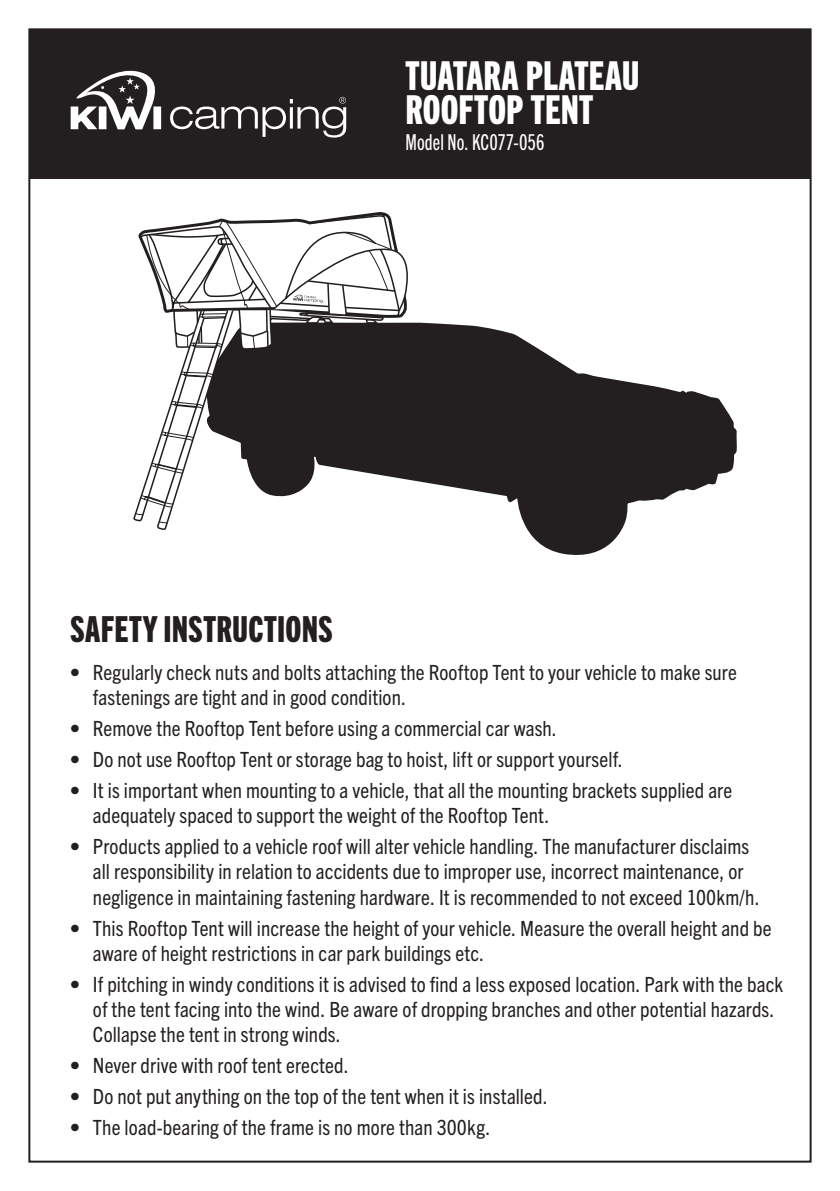
<style>
.page{position:relative;width:840px;height:1191px;background:#fff}
.page>*{position:absolute;margin:0;border:0;box-sizing:border-box;transform-origin:0 0}
.t1{font:40px/34.4px "Trade Gothic Next LT Pro Hv Cm";letter-spacing:.005em;color:#fff}
.t2{font:36px "Trade Gothic Next LT Pro Hv Cm";letter-spacing:.01em;color:#231f20}
.t3{font:22px "Trade Gothic Next LT Pro Cm";letter-spacing:.005em;color:#fff}
.t4{font:condensed 21px/25.2px "Trade Gothic Next LT Pro";letter-spacing:.005em;color:#231f20}
</style>
<div class="page">
<div style="left:29px;top:29px;width:781px;height:150px;background:#231f20"></div>
<svg style="left:71px;top:70px;width:275px;height:68px"></svg>
<svg style="left:414px;top:322px;width:323px;height:233px"></svg>
<svg style="left:133px;top:212px;width:281px;height:318px"></svg>
<h1 class="t1" style="left:405px;top:56px;width:236px">TUATARA PLATEAU<br>ROOFTOP TENT</h1>
<p class="t3" style="left:405px;top:127px;width:141px">Model No. KC077-056</p>
<h2 class="t2" style="left:71px;top:604px;width:263px">SAFETY INSTRUCTIONS</h2>
<p class="t4" style="left:93px;top:658px;width:645px;text-indent:-23px">• Regularly check nuts and bolts attaching the Rooftop Tent to your vehicle to make sure fastenings are tight and in good condition.</p>
<p class="t4" style="left:70px;top:715px;width:488px">• Remove the Rooftop Tent before using a commercial car wash.</p>
<p class="t4" style="left:70px;top:745px;width:553px">• Do not use Rooftop Tent or storage bag to hoist, lift or support yourself.</p>
<p class="t4" style="left:93px;top:776px;width:640px;text-indent:-23px">• It is important when mounting to a vehicle, that all the mounting brackets supplied are adequately spaced to support the weight of the Rooftop Tent.</p>
<p class="t4" style="left:93px;top:832px;width:667px;text-indent:-23px">• Products applied to a vehicle roof will alter vehicle handling. The manufacturer disclaims all responsibility in relation to accidents due to improper use, incorrect maintenance, or negligence in maintaining fastening hardware. It is recommended to not exceed 100km/h.</p>
<p class="t4" style="left:93px;top:914px;width:680px;text-indent:-23px">• This Rooftop Tent will increase the height of your vehicle. Measure the overall height and be aware of height restrictions in car park buildings etc.</p>
<p class="t4" style="left:93px;top:970px;width:691px;text-indent:-23px">• If pitching in windy conditions it is advised to find a less exposed location. Park with the back of the tent facing into the wind. Be aware of dropping branches and other potential hazards.<br>Collapse the tent in strong winds.</p>
<p class="t4" style="left:70px;top:1051px;width:280px">• Never drive with roof tent erected.</p>
<p class="t4" style="left:70px;top:1082px;width:478px">• Do not put anything on the top of the tent when it is installed.</p>
<p class="t4" style="left:70px;top:1113px;width:421px">• The load-bearing of the frame is no more than 300kg.</p>
</div>
